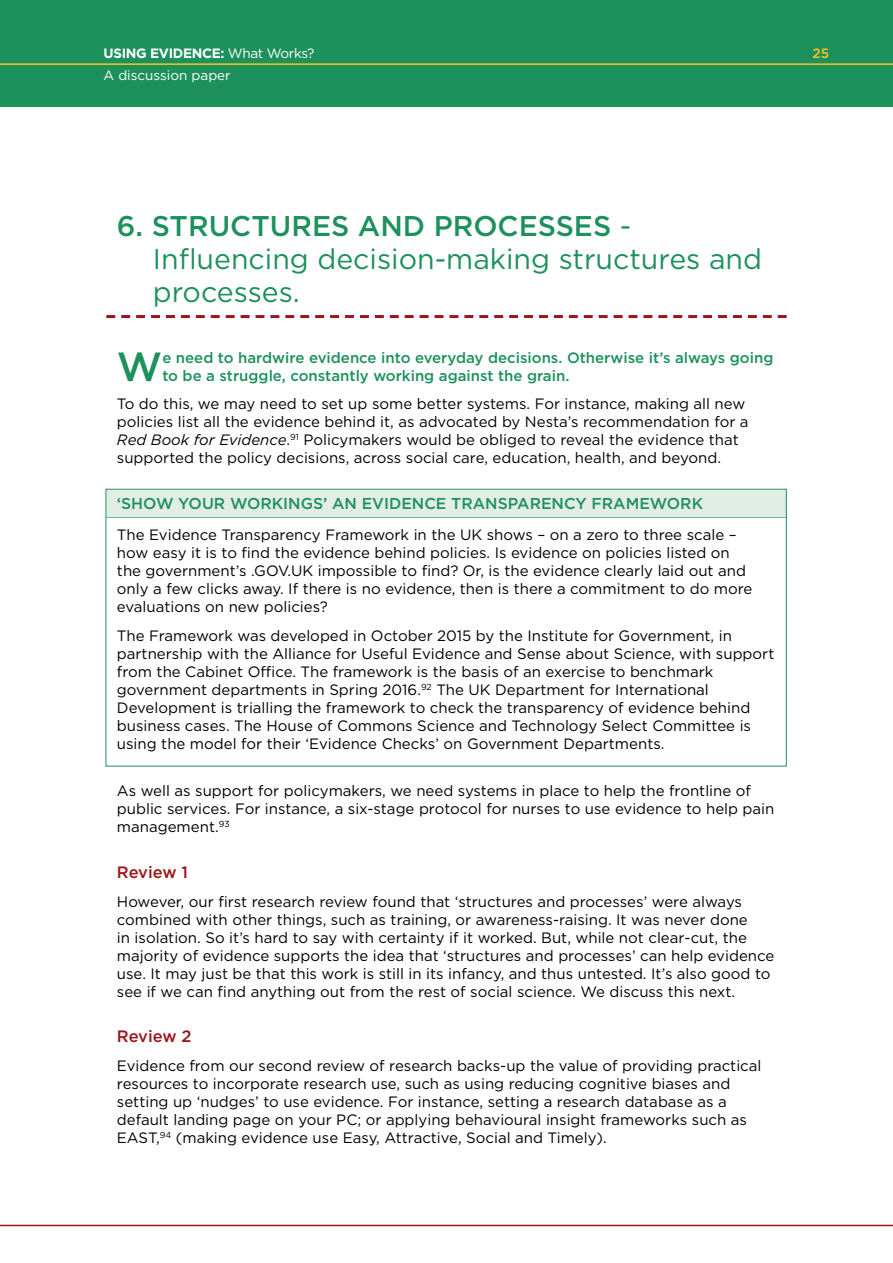
<style>
.page{position:relative;width:893px;height:1263px;background:#fff}
.page>*{position:absolute;margin:0;border:0;box-sizing:border-box;transform-origin:0 0}
.t1{font:500 40.65px "Gotham HTF";color:#1d915c}
.t2{font:28.5px/33px "Gotham HTF";color:#1d915c}
.t3{font:500 16.5px "Gotham HTF";letter-spacing:-.01em;color:#9c1519}
.t4{font:500 15.75px "Gotham HTF";color:#1d915c}
.t5{font:15px/18px "Gotham HTF";color:#000}
.t6{font:500 15px/18px "Gotham HTF";color:#1d915c}
.t7{font:700 13.5px "Gotham HTF";letter-spacing:-.025em;color:#fff}
.t8{font:13.5px "Gotham HTF";color:#fff}
.t9{font:500 13.5px "Gotham HTF";color:#ffc425}
.s1{font-weight:400}
.s2{font-weight:500}
.s3{font-style:italic}
</style>
<div class="page">
<div style="left:0;top:0;width:893px;height:106px;background:#1d915c"></div>
<hr style="left:0;top:1225px;width:893px;height:1px;background:#9c1519">
<hr style="left:0;top:63px;width:893px;height:2px;background:#ffc425">
<svg style="left:106px;top:315px;width:681px;height:3px"></svg>
<hr style="left:106px;top:516px;width:681px;height:2px;background:#1d915c">
<div style="left:106px;top:490px;width:681px;height:27px;background:#e2ede5"></div>
<p class="t7" style="left:104px;top:45px;width:212px">USING EVIDENCE: <span class="s1">What Works?</span></p>
<p class="t9" style="left:812px;top:46px;width:18px">25</p>
<p class="t8" style="left:104px;top:68px;width:129px">A discussion paper</p>
<h2 class="t2" style="left:153px;top:209px;width:611px;text-indent:-36px"><span class="s2">6. STRUCTURES AND PROCESSES</span> -<br>Influencing decision-making structures and processes.</h2>
<h1 class="t1" style="left:117px;top:343px;width:47px">W</h1>
<p class="t6" style="left:162px;top:348px;width:613px">e need to hardwire evidence into everyday decisions. Otherwise it’s always going to be a struggle, constantly working against the grain.</p>
<p class="t5" style="left:117px;top:395px;width:633px">To do this, we may need to set up some better systems. For instance, making all new policies list all the evidence behind it, as advocated by Nesta’s recommendation for a <span class="s3">Red Book for Evidence</span>.<sup>91</sup> Policymakers would be obliged to reveal the evidence that supported the policy decisions, across social care, education, health, and beyond.</p>
<p class="t4" style="left:117px;top:495px;width:588px">‘SHOW YOUR WORKINGS’ AN EVIDENCE TRANSPARENCY FRAMEWORK</p>
<p class="t5" style="left:117px;top:525px;width:637px">The Evidence Transparency Framework in the UK shows – on a zero to three scale – how easy it is to find the evidence behind policies. Is evidence on policies listed on the government’s .GOV.UK impossible to find? Or, is the evidence clearly laid out and only a few clicks away. If there is no evidence, then is there a commitment to do more evaluations on new policies?</p>
<p class="t5" style="left:117px;top:626px;width:659px">The Framework was developed in October 2015 by the Institute for Government, in partnership with the Alliance for Useful Evidence and Sense about Science, with support from the Cabinet Office. The framework is the basis of an exercise to benchmark government departments in Spring 2016.<sup>92</sup> The UK Department for International Development is trialling the framework to check the transparency of evidence behind business cases. The House of Commons Science and Technology Select Committee is using the model for their ‘Evidence Checks’ on Government Departments.</p>
<p class="t5" style="left:117px;top:782px;width:659px">As well as support for policymakers, we need systems in place to help the frontline of public services. For instance, a six-stage protocol for nurses to use evidence to help pain management.<sup>93</sup></p>
<p class="t3" style="left:117px;top:863px;width:73px">Review 1</p>
<p class="t5" style="left:117px;top:892px;width:659px">However, our first research review found that ‘structures and processes’ were always combined with other things, such as training, or awareness-raising. It was never done<br>in isolation. So it’s hard to say with certainty if it worked. But, while not clear-cut, the majority of evidence supports the idea that ‘structures and processes’ can help evidence use. It may just be that this work is still in its infancy, and thus untested. It’s also good to see if we can find anything out from the rest of social science. We discuss this next.</p>
<p class="t3" style="left:117px;top:1027px;width:76px">Review 2</p>
<p class="t5" style="left:117px;top:1056px;width:646px">Evidence from our second review of research backs-up the value of providing practical resources to incorporate research use, such as using reducing cognitive biases and setting up ‘nudges’ to use evidence. For instance, setting a research database as a default landing page on your PC; or applying behavioural insight frameworks such as EAST,<sup>94</sup> (making evidence use Easy, Attractive, Social and Timely).</p>
</div>
